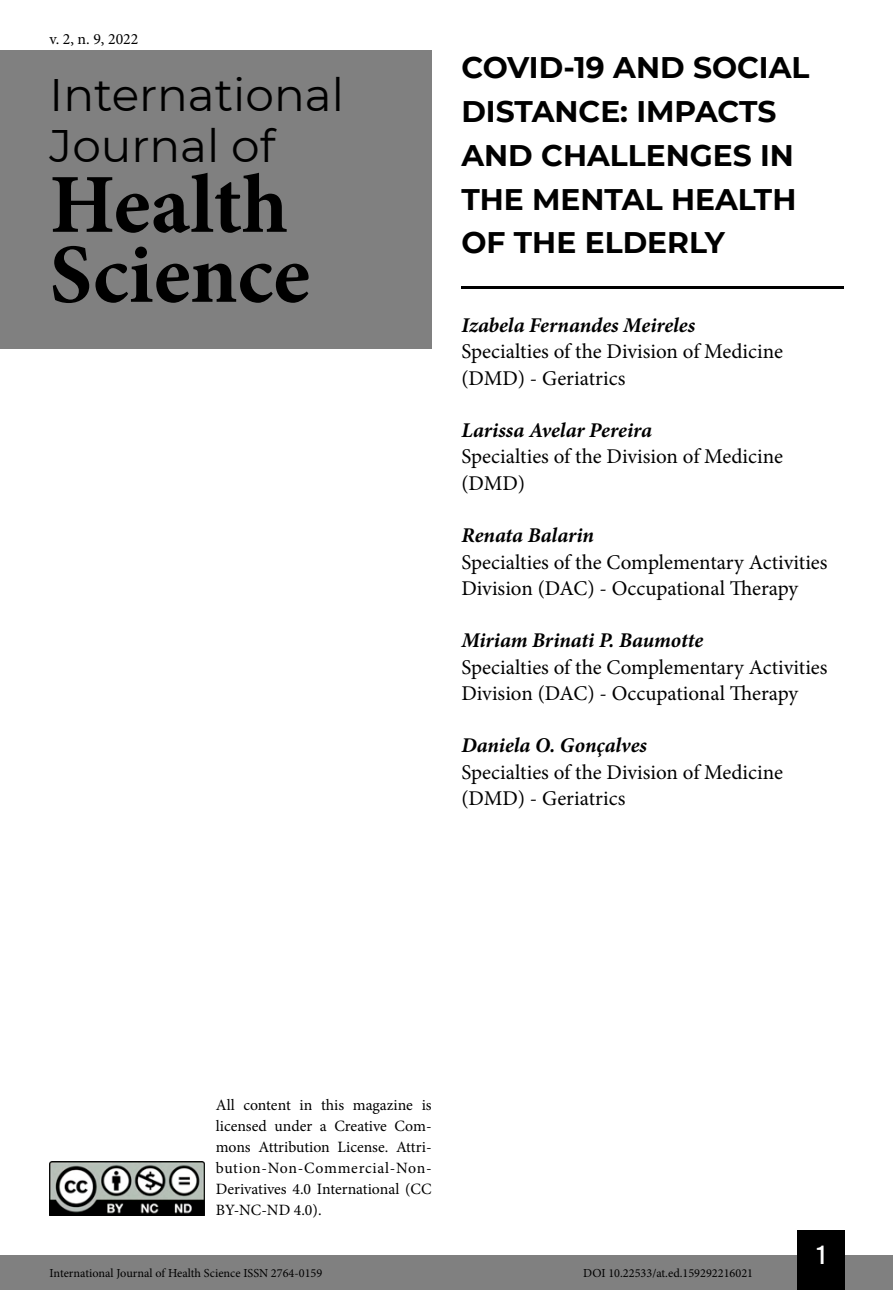
<style>
.page{position:relative;width:893px;height:1290px;background:#fff}
.page>*{position:absolute;margin:0;border:0;box-sizing:border-box;transform-origin:0 0}
.t1{font:700 84px/70px "Minion Pro";color:#000}
.t2{font:45.5px/50.8px "Montserrat";color:#000}
.Título_Artigo{font:700 29.75px/43.8px "Montserrat";color:#000}
.t3{font:26.25px "Bebas Kai";color:#fff}
.Infos_autor{font:21px/26.2px "Minion Pro";color:#000}
.Autor{font:italic 700 21px "Minion Pro";letter-spacing:-.005em;color:#000}
.t4{font:15.75px/21px "Minion Pro";color:#000;text-align:justify}
.t5{font:12.25px "Minion Pro";color:#000}
</style>
<div class="page">
<div style="left:0;top:1255px;width:893px;height:35px;background:#808080"></div>
<div style="left:797px;top:1230px;width:48px;height:60px;background:#000"></div>
<img style="left:50px;top:1161px;width:154px;height:54px">
<div style="left:0;top:50px;width:432px;height:298px;background:#808080"></div>
<hr style="left:461px;top:286px;width:382px;height:2px;background:#000">
<p class="t4" style="left:50px;top:28px;width:90px">v. 2, n. 9, 2022</p>
<h2 class="t2" style="left:50px;top:68px;width:296px">International<br>Journal of</h2>
<h1 class="t1" style="left:50px;top:169px;width:262px">Health<br>Science</h1>
<p class="Título_Artigo" style="left:461px;top:44px;width:350px">COVID-19 AND SOCIAL<br>DISTANCE: IMPACTS<br>AND CHALLENGES IN<br>THE MENTAL HEALTH<br>OF THE ELDERLY</p>
<p class="Autor" style="left:461px;top:310px;width:235px">Izabela Fernandes Meireles</p>
<p class="Infos_autor" style="left:461px;top:339px;width:323px">Specialties of the Division of Medicine (DMD) - Geriatrics</p>
<p class="Autor" style="left:461px;top:415px;width:192px">Larissa Avelar Pereira</p>
<p class="Infos_autor" style="left:461px;top:444px;width:323px">Specialties of the Division of Medicine (DMD)</p>
<p class="Autor" style="left:461px;top:520px;width:134px">Renata Balarin</p>
<p class="Infos_autor" style="left:461px;top:549px;width:368px">Specialties of the Complementary Activities<br>Division (DAC) - Occupational Therapy</p>
<p class="Autor" style="left:461px;top:625px;width:243px">Miriam Brinati P. Baumotte</p>
<p class="Infos_autor" style="left:461px;top:654px;width:368px">Specialties of the Complementary Activities<br>Division (DAC) - Occupational Therapy</p>
<p class="Autor" style="left:461px;top:730px;width:187px">Daniela O. Gonçalves</p>
<p class="Infos_autor" style="left:461px;top:759px;width:323px">Specialties of the Division of Medicine (DMD) - Geriatrics</p>
<p class="t4" style="left:216px;top:1095px;width:217px">All content in this magazine is licensed under a Creative Com&shy;mons Attribution License. Attri&shy;bution-Non-Commercial-Non-Derivatives 4.0 International (CC BY-NC-ND 4.0).</p>
<p class="t3" style="left:817px;top:1241px;width:10px">1</p>
<p class="t5" style="left:50px;top:1265px;width:274px">International Journal of Health Science ISSN 2764-0159</p>
<p class="t5" style="left:583px;top:1265px;width:171px">DOI 10.22533/at.ed.159292216021</p>
</div>
